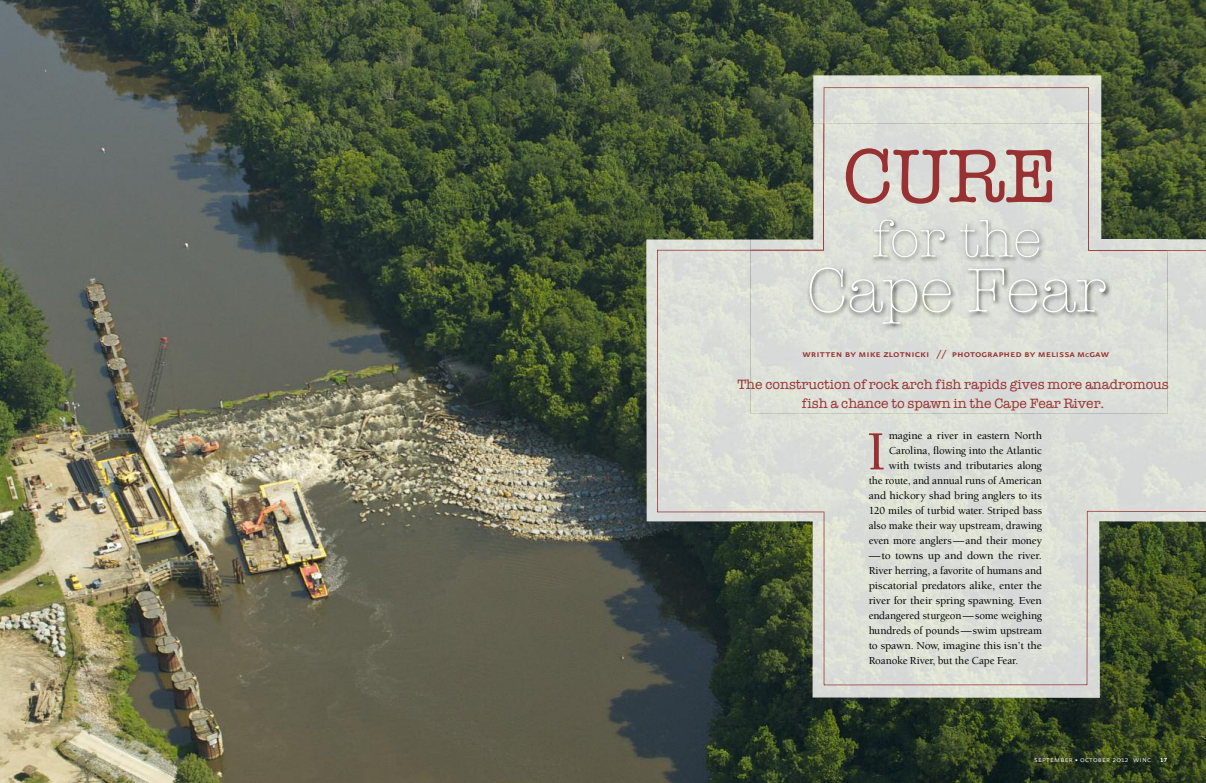
<style>
.page{position:relative;width:1206px;height:783px;background:#fff}
.page>*{position:absolute;margin:0;border:0;box-sizing:border-box;transform-origin:0 0}
.t1{font:77.9px "American Typewriter";color:#983232}
.t2{font:300 64.2px "American Typewriter";color:#fff}
.t3{font:500 56.8px "Berkeley";color:#983232}
.t4{font:300 53.6px "American Typewriter";color:#fff}
.t5{font:14px/19px "American Typewriter";color:#983232;text-align:center}
.t6{font:12px "Eureka Sans Medium Caps";color:#983232}
.t7{font:500 11px "Berkeley";letter-spacing:-.01em;color:#000}
.t8{font:500 11px "Berkeley";letter-spacing:-.01em;color:#000;scale:1.05 1}
.t9{font:500 11px "Berkeley";letter-spacing:-.01em;color:#000;scale:1.06 1}
.t10{font:500 11px "Berkeley";letter-spacing:-.01em;color:#000;scale:1.04 1}
.t11{font:9.5px "Eureka Sans Light Caps";letter-spacing:.02em;color:#fff}
.s1{font-size:9.2px}
.s2{font-family:"Eureka Sans";font-weight:300}
.s3{font-family:"Eureka Sans Bold Caps";font-size:7px}
</style>
<div class="page">
<img style="left:0;top:0;width:1206px;height:783px">
<img style="left:646px;top:75px;width:560px;height:623px">
<svg style="left:657px;top:87px;width:549px;height:598px;background:#a5aa9d"></svg>
<img style="left:750px;top:124px;width:417px;height:290px">
<img style="left:1088px;top:124px;width:79px;height:127px">
<img style="left:750px;top:124px;width:74px;height:127px">
<img style="left:1022px;top:750px;width:160px;height:33px">
<h1 class="t1" style="left:843px;top:117px;width:216px">CURE</h1>
<h3 class="t4" style="left:872px;top:199px;width:172px">for the</h3>
<h2 class="t2" style="left:806px;top:243px;width:302px">Cape Fear</h2>
<p class="t6" style="left:802px;top:346px;width:308px">written by mike zlotnicki // photographed by melissa m<span class="s1">c</span>gaw</p>
<p class="t5" style="left:737px;top:374px;width:433px">The construction of rock arch fish rapids gives more anadromous fish a chance to spawn in the Cape Fear River.</p>
<h3 class="t3" style="left:867px;top:429px;width:20px">I</h3>
<p class="t7" style="left:889px;top:432px;width:155px">magine a river in eastern North</p>
<p class="t7" style="left:889px;top:447px;width:155px">Carolina, flowing into the Atlantic</p>
<p class="t7" style="left:889px;top:462px;width:155px">with twists and tributaries along</p>
<p class="t7" style="left:869px;top:477px;width:175px">the route, and annual runs of American</p>
<p class="t10" style="left:869px;top:492px;width:168px">and hickory shad bring anglers to its</p>
<p class="t7" style="left:869px;top:507px;width:175px">120 miles of turbid water. Striped bass</p>
<p class="t7" style="left:869px;top:522px;width:175px">also make their way upstream, drawing</p>
<p class="t7" style="left:869px;top:537px;width:175px">even more anglers—and their money</p>
<p class="t9" style="left:869px;top:552px;width:165px">—to towns up and down the river.</p>
<p class="t7" style="left:869px;top:567px;width:175px">River herring, a favorite of humans and</p>
<p class="t9" style="left:869px;top:582px;width:165px">piscatorial predators alike, enter the</p>
<p class="t8" style="left:869px;top:597px;width:167px">river for their spring spawning. Even</p>
<p class="t7" style="left:869px;top:612px;width:175px">endangered sturgeon—some weighing</p>
<p class="t7" style="left:869px;top:627px;width:175px">hundreds of pounds—swim upstream</p>
<p class="t8" style="left:869px;top:642px;width:167px">to spawn. Now, imagine this isn’t the</p>
<p class="t7" style="left:869px;top:657px;width:151px">Roanoke River, but the Cape Fear.</p>
<p class="t11" style="left:1034px;top:753px;width:135px">september • october <span class="s2">2012</span> winc <span class="s3">17</span></p>
</div>
